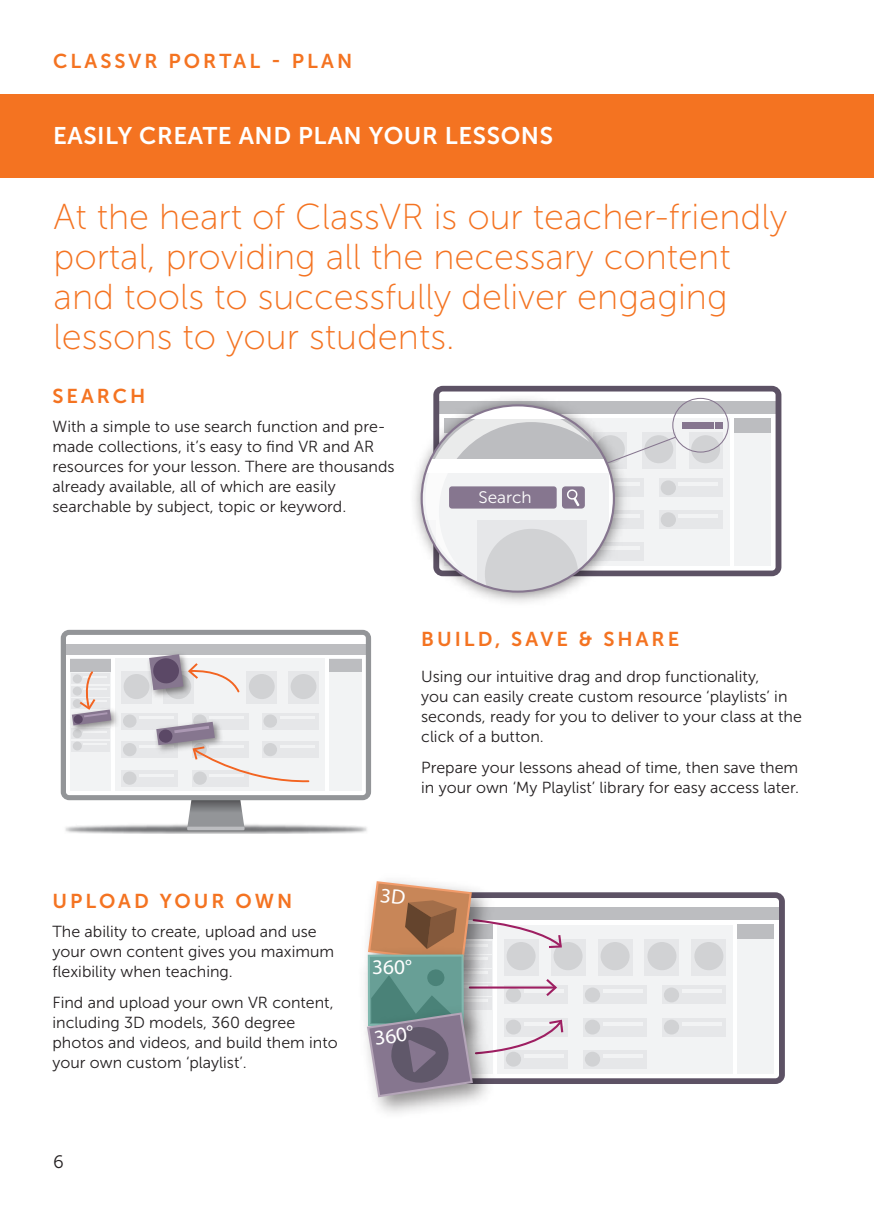
<style>
.page{position:relative;width:874px;height:1225px;background:#fff}
.page>*{position:absolute;margin:0;border:0;box-sizing:border-box;transform-origin:0 0}
.t1{font:36px/40px "Museo Sans 100";color:#f47321}
.t2{font:24px "Museo Sans 700";letter-spacing:.025em;color:#fff}
.t3{font:20.8px "Myriad Pro";color:#fff}
.t4{font:20px "Museo Sans 700";letter-spacing:.15em;color:#f47321}
.t5{font:18px "Museo Sans 300";color:#231f20}
.t6{font:16.6px "Museo Sans 300";color:#fff}
.t7{font:16px/20px "Museo Sans 300";color:#231f20}
</style>
<div class="page">
<svg style="left:61px;top:630px;width:310px;height:170px"></svg>
<img style="left:143px;top:648px;width:52px;height:53px">
<svg style="left:149px;top:654px;width:92px;height:40px"></svg>
<img style="left:66px;top:704px;width:57px;height:32px">
<svg style="left:72px;top:669px;width:39px;height:56px"></svg>
<div style="left:73px;top:714px;width:10px;height:10px;background:#5b4866;border-radius:50%"></div>
<img style="left:150px;top:716px;width:76px;height:40px">
<svg style="left:156px;top:722px;width:154px;height:108px"></svg>
<svg style="left:158px;top:729px;width:15px;height:14px"></svg>
<svg style="left:187px;top:826px;width:57px;height:4px"></svg>
<img style="left:414px;top:385px;width:368px;height:218px">
<div style="left:672px;top:398px;width:56px;height:54px;border:1px solid #86768f;border-radius:50%"></div>
<svg style="left:421px;top:405px;width:255px;height:186px"></svg>
<svg style="left:563px;top:892px;width:221px;height:192px;fill:#f2f3f4"></svg>
<div style="left:856px;top:94px;width:17px;height:84px;background:#f47321"></div>
<div style="left:0;top:94px;width:856px;height:84px;background:#f47321"></div>
<svg style="left:367px;top:881px;width:196px;height:216px"></svg>
<p class="t4" style="left:53px;top:50px;width:300px">CLASSVR PORTAL - PLAN</p>
<h2 class="t2" style="left:53px;top:122px;width:501px">EASILY CREATE AND PLAN YOUR LESSONS</h2>
<h1 class="t1" style="left:54px;top:197px;width:734px">At the heart of ClassVR is our teacher-friendly portal, providing all the necessary content and tools to successfully deliver engaging lessons to your students.</h1>
<p class="t4" style="left:52px;top:385px;width:94px">SEARCH</p>
<p class="t7" style="left:52px;top:417px;width:343px">With a simple to use search function and pre&shy;made collections, it’s easy to find VR and AR resources for your lesson. There are thousands already available, all of which are easily searchable by subject, topic or keyword.</p>
<p class="t6" style="left:478px;top:488px;width:55px">Search</p>
<p class="t4" style="left:421px;top:628px;width:259px">BUILD, SAVE &amp; SHARE</p>
<p class="t7" style="left:421px;top:666px;width:382px">Using our intuitive drag and drop functionality,<br>you can easily create custom resource ‘playlists’ in seconds, ready for you to deliver to your class at the click of a button.</p>
<p class="t7" style="left:421px;top:758px;width:379px">Prepare your lessons ahead of time, then save them in your own ‘My Playlist’ library for easy access later.</p>
<p class="t4" style="left:52px;top:890px;width:241px">UPLOAD YOUR OWN</p>
<p class="t7" style="left:52px;top:921px;width:283px">The ability to create, upload and use your own content gives you maximum flexibility when teaching.</p>
<p class="t7" style="left:52px;top:993px;width:287px">Find and upload your own VR content, including 3D models, 360 degree photos and videos, and build them into your own custom ‘playlist’.</p>
<p class="t5" style="left:53px;top:1152px;width:12px">6</p>
<h3 class="t3" style="left:372px;top:953px;width:41px">360°</h3>
<h3 class="t3" style="left:372px;top:1025px;width:41px;rotate:-9deg">360°</h3>
</div>
